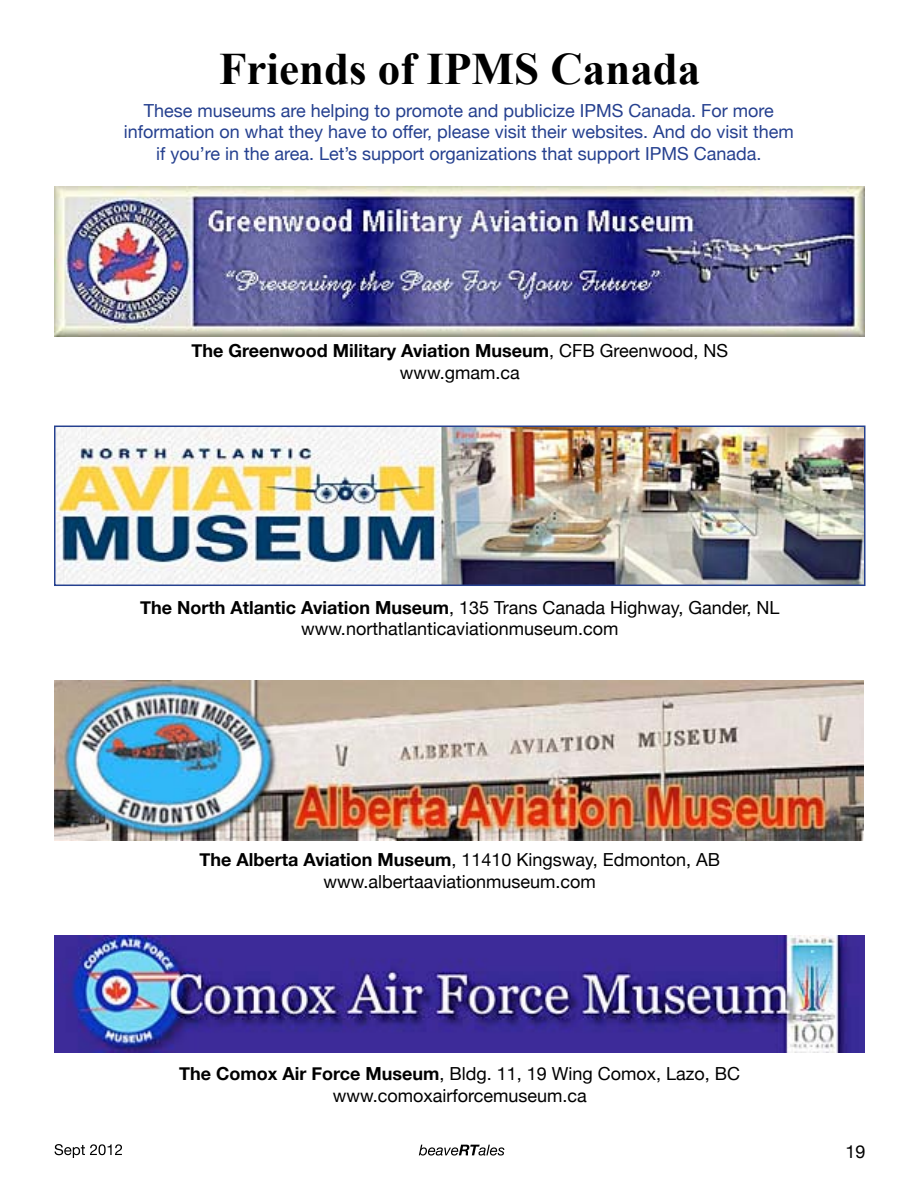
<style>
.page{position:relative;width:918px;height:1188px;background:#fff}
.page>*{position:absolute;margin:0;border:0;box-sizing:border-box;transform-origin:0 0}
.t1{font:700 45px "Times New Roman";color:#000}
.t2{font:18px/21.6px "Helvetica Neue";color:#000;text-align:center}
.t3{font:18px/21.6px "Helvetica Neue";color:#25408f;text-align:center}
.t4{font:700 18px/21.6px "Helvetica Neue";color:#000;text-align:center}
.s1{font-weight:400}
.s2{font-weight:700}
</style>
<div class="page">
<svg style="left:419px;top:1145px;width:85px;height:11px"></svg>
<svg style="left:55px;top:1144px;width:67px;height:14px"></svg>
<img style="left:55px;top:186px;width:810px;height:150px">
<img style="left:57px;top:429px;width:806px;height:154px">
<div style="left:54px;top:426px;width:812px;height:160px;border:2px solid #25408f"></div>
<img style="left:55px;top:680px;width:808px;height:161px">
<img style="left:55px;top:935px;width:810px;height:117px">
<h1 class="t1" style="left:219px;top:38px;width:483px">Friends of IPMS Canada</h1>
<p class="t3" style="left:124px;top:100px;width:672px">These museums are helping to promote and publicize IPMS Canada. For more information on what they have to offer, please visit their websites. And do visit them if you’re in the area. Let’s support organizations that support IPMS Canada.</p>
<p class="t4" style="left:191px;top:340px;width:538px">The Greenwood Military Aviation Museum<span class="s1">, CFB Greenwood, NS www.gmam.ca</span></p>
<p class="t2" style="left:140px;top:598px;width:641px"><span class="s2">The North Atlantic Aviation Museum</span>, 135 Trans Canada Highway, Gander, NL www.northatlanticaviationmuseum.com</p>
<p class="t2" style="left:199px;top:850px;width:522px"><span class="s2">The Alberta Aviation Museum</span>, 11410 Kingsway, Edmonton, AB www.albertaaviationmuseum.com</p>
<p class="t2" style="left:179px;top:1064px;width:563px"><span class="s2">The Comox Air Force Museum</span>, Bldg. 11, 19 Wing Comox, Lazo, BC www.comoxairforcemuseum.ca</p>
<p class="t2" style="left:846px;top:1142px;width:22px">19</p>
</div>
